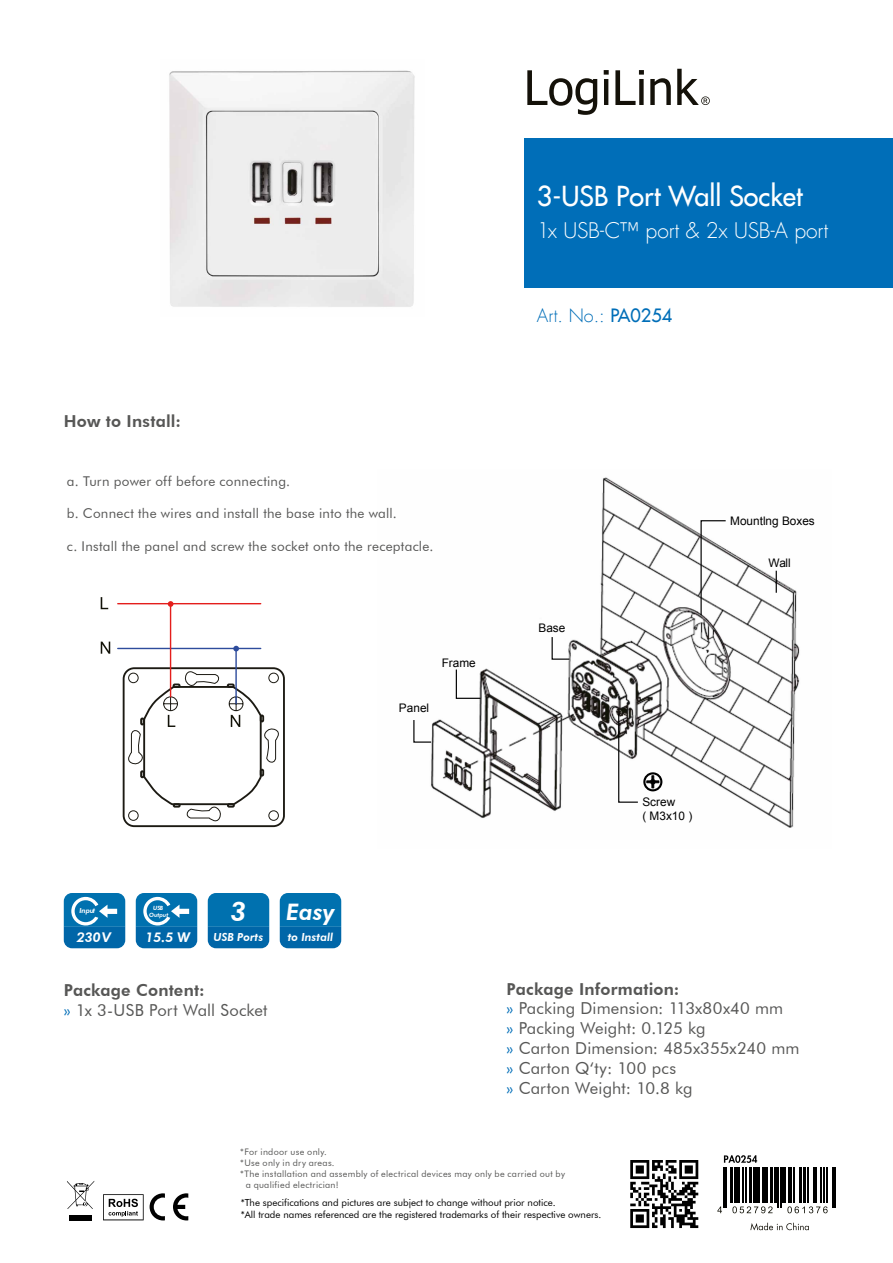
<style>
.page{position:relative;width:893px;height:1263px;background:#fff}
.page>*{position:absolute;margin:0;border:0;box-sizing:border-box;transform-origin:0 0}
.t1{font:27px "Futura LT";color:#fff}
.t2{font:italic 800 26.85px "Futura BT";color:#fff}
.t3{font:italic 800 22.8px "Futura BT";color:#fff}
.t4{font:300 21px "Futura LT";letter-spacing:-.01em;color:#fff}
.t5{font:300 18px "Futura LT";color:#006eb8}
.t6{font:16.5px/19.8px "Futura BT";letter-spacing:.01em;color:#575756}
.t7{font:800 16.5px "Futura BT";letter-spacing:.015em;color:#575756}
.t8{font:13.5px "Futura BT";letter-spacing:.02em;color:#575756}
.t9{font:italic 800 13.5px "Futura BT";color:#fff}
.t10{font:11.85px/14.1px "Arial";color:#000}
.t11{font:italic 800 11.1px "Futura BT";color:#fff}
.t12{font:9.75px/11.7px "Futura BT";color:#000}
.t13{font:9px "Futura BT";letter-spacing:.035em;color:#575756}
.t14{font:italic 800 6.9px "Futura BT";letter-spacing:-.025em;color:#fff}
.t15{font:italic 800 5.7px/6.9px "Futura BT";color:#fff;text-align:center}
.s1{font-weight:400}
.s2{font-weight:800}
.s3{color:#006eb8}
</style>
<div class="page">
<svg style="left:103px;top:1194px;width:41px;height:26px"></svg>
<svg style="left:67px;top:1181px;width:27px;height:28px"></svg>
<div style="left:69px;top:1215px;width:23px;height:5px;background:#000"></div>
<svg style="left:150px;top:1193px;width:15px;height:27px"></svg>
<svg style="left:173px;top:1193px;width:15px;height:27px"></svg>
<div style="left:524px;top:138px;width:369px;height:150px;background:#006eb8"></div>
<svg style="left:527px;top:69px;width:183px;height:46px"></svg>
<img style="left:169px;top:70px;width:246px;height:237px">
<svg style="left:750px;top:1223px;width:59px;height:7px"></svg>
<svg style="left:630px;top:1160px;width:68px;height:68px"></svg>
<svg style="left:724px;top:1155px;width:33px;height:8px"></svg>
<svg style="left:717px;top:1206px;width:5px;height:7px"></svg>
<svg style="left:732px;top:1206px;width:40px;height:7px"></svg>
<svg style="left:787px;top:1206px;width:41px;height:7px"></svg>
<hr style="left:723px;top:1167px;width:1px;height:41px;background:#000">
<hr style="left:726px;top:1167px;width:1px;height:41px;background:#000">
<hr style="left:730px;top:1167px;width:3px;height:36px;background:#000">
<hr style="left:734px;top:1167px;width:1px;height:36px;background:#000">
<hr style="left:736px;top:1167px;width:4px;height:36px;background:#000">
<hr style="left:742px;top:1167px;width:1px;height:36px;background:#000">
<hr style="left:746px;top:1167px;width:1px;height:36px;background:#000">
<hr style="left:749px;top:1167px;width:3px;height:36px;background:#000">
<hr style="left:753px;top:1167px;width:3px;height:36px;background:#000">
<hr style="left:758px;top:1167px;width:2px;height:36px;background:#000">
<hr style="left:762px;top:1167px;width:1px;height:36px;background:#000">
<hr style="left:765px;top:1167px;width:3px;height:36px;background:#000">
<hr style="left:771px;top:1167px;width:2px;height:36px;background:#000">
<hr style="left:774px;top:1167px;width:2px;height:36px;background:#000">
<hr style="left:778px;top:1167px;width:1px;height:41px;background:#000">
<hr style="left:780px;top:1167px;width:1px;height:41px;background:#000">
<hr style="left:782px;top:1167px;width:4px;height:36px;background:#000">
<hr style="left:788px;top:1167px;width:1px;height:36px;background:#000">
<hr style="left:791px;top:1167px;width:1px;height:36px;background:#000">
<hr style="left:793px;top:1167px;width:1px;height:36px;background:#000">
<hr style="left:799px;top:1167px;width:2px;height:36px;background:#000">
<hr style="left:804px;top:1167px;width:2px;height:36px;background:#000">
<hr style="left:807px;top:1167px;width:1px;height:36px;background:#000">
<hr style="left:813px;top:1167px;width:1px;height:36px;background:#000">
<hr style="left:815px;top:1167px;width:1px;height:36px;background:#000">
<hr style="left:820px;top:1167px;width:1px;height:36px;background:#000">
<hr style="left:824px;top:1167px;width:1px;height:36px;background:#000">
<hr style="left:826px;top:1167px;width:1px;height:36px;background:#000">
<hr style="left:832px;top:1167px;width:1px;height:41px;background:#000">
<hr style="left:834px;top:1167px;width:1px;height:41px;background:#000">
<img style="left:457px;top:477px;width:343px;height:351px">
<svg style="left:413px;top:520px;width:364px;height:283px"></svg>
<svg style="left:101px;top:597px;width:7px;height:12px"></svg>
<svg style="left:101px;top:642px;width:9px;height:12px"></svg>
<hr style="left:118px;top:648px;width:143px;height:1px;background:#2e4c9c">
<hr style="left:235px;top:648px;width:2px;height:56px;background:#2e4c9c">
<hr style="left:118px;top:603px;width:143px;height:1px;background:#e41e1c">
<hr style="left:170px;top:604px;width:1px;height:93px;background:#e41e1c">
<svg style="left:168px;top:601px;width:5px;height:6px"></svg>
<svg style="left:233px;top:646px;width:6px;height:5px"></svg>
<svg style="left:122px;top:666px;width:163px;height:162px"></svg>
<div style="left:227px;top:803px;width:8px;height:5px;border:2px solid #1c1a13"></div>
<div style="left:173px;top:803px;width:8px;height:5px;border:2px solid #1c1a13"></div>
<div style="left:140px;top:770px;width:5px;height:8px;border:2px solid #1c1a13"></div>
<div style="left:140px;top:717px;width:5px;height:8px;border:2px solid #1c1a13"></div>
<svg style="left:64px;top:893px;width:61px;height:55px;background:#1d7db5"></svg>
<svg style="left:136px;top:893px;width:61px;height:55px;background:#1d7db5"></svg>
<svg style="left:208px;top:893px;width:61px;height:55px;background:#046fad"></svg>
<svg style="left:280px;top:893px;width:61px;height:55px;background:#046fad"></svg>
<h1 class="t1" style="left:537px;top:179px;width:267px">3-USB Port Wall Socket</h1>
<p class="t4" style="left:537px;top:217px;width:293px">1x USB-C™ port &amp; 2x USB-A port</p>
<p class="t7" style="left:64px;top:411px;width:119px">How to Install:</p>
<p class="t8" style="left:67px;top:472px;width:225px">a. Turn power off before connecting.</p>
<p class="t8" style="left:67px;top:505px;width:331px">b. Connect the wires and install the base into the wall.</p>
<p class="t8" style="left:67px;top:538px;width:368px">c. Install the panel and screw the socket onto the receptacle.</p>
<p class="t10" style="left:442px;top:656px;width:36px">Frame</p>
<p class="t10" style="left:399px;top:701px;width:32px">Panel</p>
<p class="t14" style="left:80px;top:906px;width:17px">Input</p>
<p class="t9" style="left:77px;top:929px;width:36px">230 V</p>
<p class="t15" style="left:149px;top:904px;width:21px">USB<br>Output</p>
<p class="t9" style="left:145px;top:929px;width:46px">15.5 W</p>
<h2 class="t2" style="left:230px;top:895px;width:17px">3</h2>
<p class="t11" style="left:214px;top:930px;width:51px">USB Ports</p>
<h3 class="t3" style="left:286px;top:898px;width:50px">Easy</h3>
<p class="t11" style="left:288px;top:930px;width:47px">to Install</p>
<p class="t5" style="left:537px;top:305px;width:137px">Art. No.: <span class="s1">PA0254</span></p>
<p class="t10" style="left:538px;top:621px;width:28px">Base</p>
<p class="t10" style="left:730px;top:514px;width:86px">Mountlng Boxes</p>
<p class="t10" style="left:768px;top:556px;width:24px">Wall</p>
<p class="t10" style="left:642px;top:795px;width:51px">Screw<br>( M3x10 )</p>
<p class="t6" style="left:64px;top:980px;width:205px"><span class="s2">Package Content:<br></span><span class="s3">»</span> 1x 3-USB Port Wall Socket</p>
<p class="t6" style="left:507px;top:979px;width:294px"><span class="s2">Package Information:<br></span><span class="s3">»</span> Packing Dimension: 113x80x40 mm<br><span class="s3">»</span> Packing Weight: 0.125 kg<br><span class="s3">»</span> Carton Dimension: 485x355x240 mm <span class="s3">»</span> Carton Q‘ty: 100 pcs<br><span class="s3">»</span> Carton Weight: 10.8 kg</p>
<p class="t13" style="left:240px;top:1147px;width:88px">*For indoor use only.</p>
<p class="t13" style="left:240px;top:1157px;width:96px">*Use only in dry areas.</p>
<p class="t13" style="left:240px;top:1168px;width:326px">*The installation and assembly of electrical devices may only be carried out by</p>
<p class="t13" style="left:246px;top:1179px;width:95px">a qualified electrician!</p>
<p class="t12" style="left:241px;top:1196px;width:362px">*The specifications and pictures are subject to change without prior notice.<br>*All trade names referenced are the registered trademarks of their respective owners.</p>
</div>
